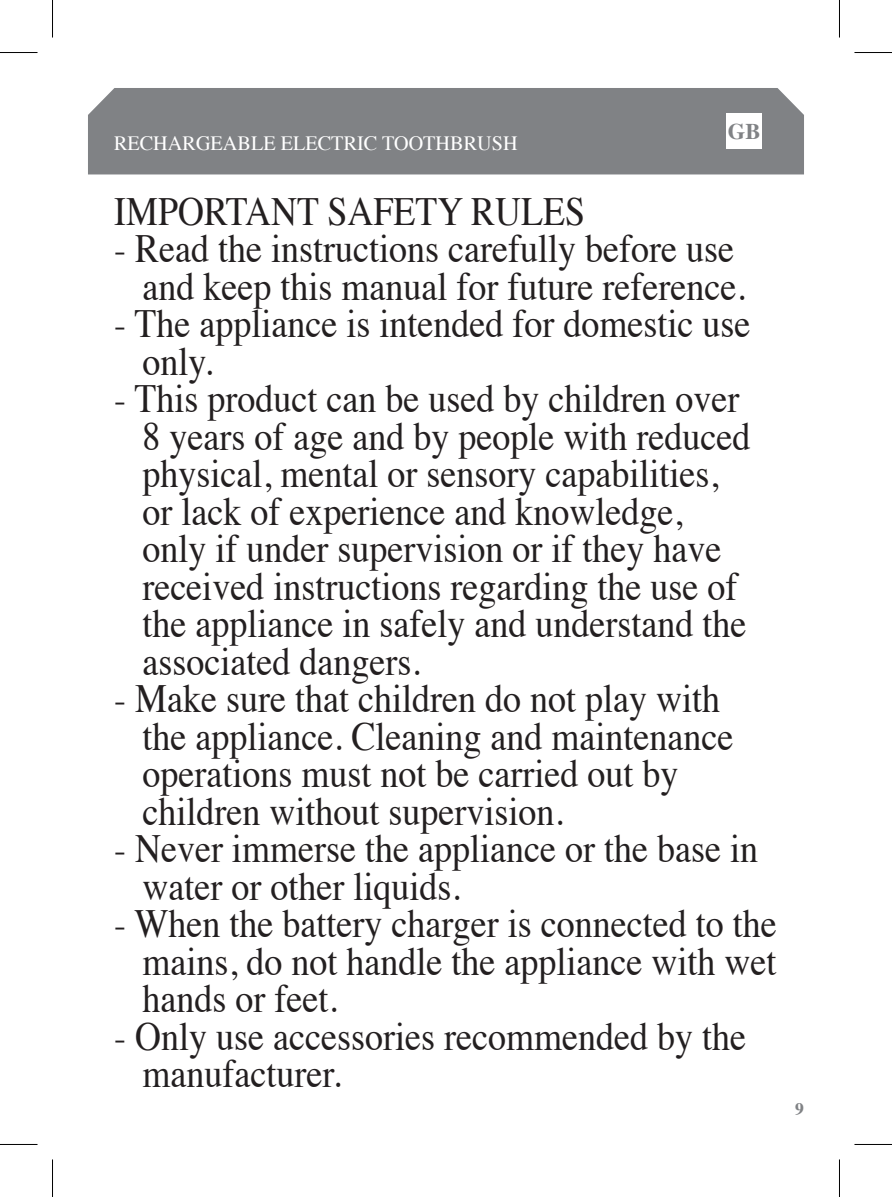
<style>
.page{position:relative;width:892px;height:1197px;background:#fff}
.page>*{position:absolute;margin:0;border:0;box-sizing:border-box;transform-origin:0 0}
.t1{font:40px/37.5px "Times";color:#231f20;scale:.9 1}
.t2{font:700 22.5px "Times";color:#808285}
.t3{font:20.25px "Times";color:#fff}
.t4{font:700 17.5px "Times";color:#808285}
</style>
<div class="page">
<div style="left:88px;top:88px;width:716px;height:86px;background:#808285"></div>
<div style="left:726px;top:113px;width:35px;height:36px;background:#fff"></div>
<hr style="left:0;top:52px;width:38px;height:1px;background:#000">
<hr style="left:854px;top:52px;width:38px;height:1px;background:#000">
<hr style="left:0;top:1143px;width:38px;height:1px;background:#000">
<hr style="left:854px;top:1143px;width:38px;height:1px;background:#000">
<hr style="left:52px;top:0;width:1px;height:37px;background:#000">
<hr style="left:52px;top:1159px;width:1px;height:37px;background:#000">
<hr style="left:839px;top:0;width:1px;height:37px;background:#000">
<hr style="left:839px;top:1159px;width:1px;height:37px;background:#000">
<p class="t3" style="left:114px;top:124px;width:405px">RECHARGEABLE ELECTRIC TOOTHBRUSH</p>
<p class="t2" style="left:728px;top:110px;width:34px">GB</p>
<p class="t1" style="left:114px;top:189px;width:525px">IMPORTANT SAFETY RULES</p>
<p class="t1" style="left:114px;top:226px;width:703px;text-align:right">- Read the instructions carefully before use and keep this manual for future reference.</p>
<p class="t1" style="left:142px;top:301px;width:677px;text-indent:-28px">- The appliance is intended for domestic use only.</p>
<p class="t1" style="left:142px;top:376px;width:677px;text-indent:-28px">- This product can be used by children over 8 years of age and by people with reduced physical, mental or sensory capabilities, or lack of experience and knowledge, only if under supervision or if they have received instructions regarding the use of the appliance in safely and understand the associated dangers.</p>
<p class="t1" style="left:142px;top:676px;width:658px;text-indent:-28px">- Make sure that children do not play with the appliance. Cleaning and maintenance operations must not be carried out by children without supervision.</p>
<p class="t1" style="left:142px;top:826px;width:685px;text-indent:-28px">- Never immerse the appliance or the base in water or other liquids.</p>
<p class="t1" style="left:142px;top:901px;width:706px;text-align:justify;text-indent:-28px">- When the battery charger is connected to the mains, do not handle the appliance with wet hands or feet.</p>
<p class="t1" style="left:142px;top:1013px;width:672px;text-indent:-28px">- Only use accessories recommended by the manufacturer.</p>
<p class="t4" style="left:795px;top:1092px;width:10px">9</p>
</div>
